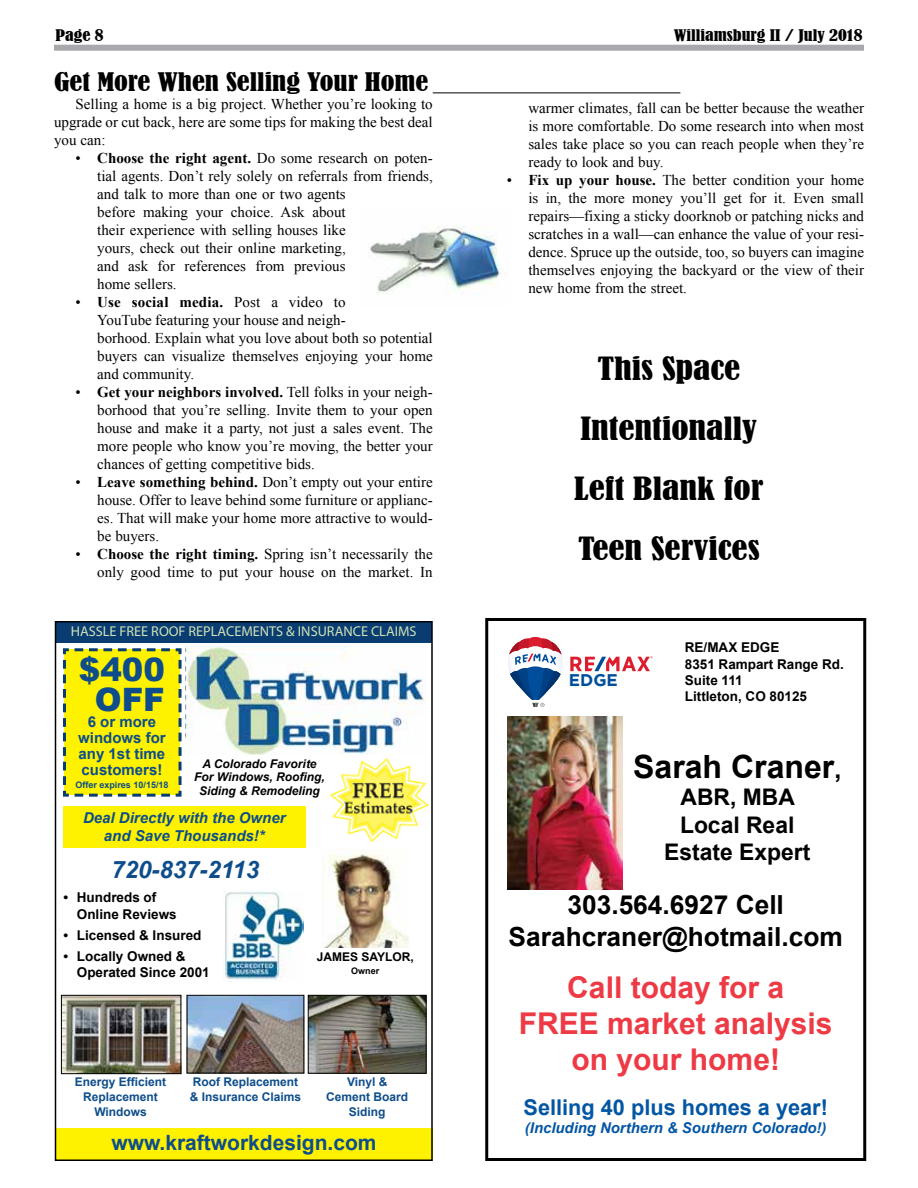
<style>
.page{position:relative;width:918px;height:1188px;background:#fff}
.page>*{position:absolute;margin:0;border:0;box-sizing:border-box;transform-origin:0 0}
.t1{font:900 32.25px/30px "Arial";color:#0d4d8b;text-align:center}
.t2{font:700 32.1px "Arial";color:#000}
.t3{font:condensed 30px/60px "Bernard";color:#000;text-align:center;scale:1.2 1}
.t4{font:700 30px/36px "Arial";color:#ee3a44;text-align:center}
.t5{font:700 26.25px/31.5px "Arial";color:#000;text-align:center}
.t6{font:condensed 24px "Bernard";color:#000;scale:1.2 1}
.t7{font:italic 700 24px "Arial";color:#0d4d8b}
.t8{font:700 22.95px/27.5px "Arial";color:#000;text-align:center}
.t9{font:700 21.75px "Arial";color:#0356a4}
.t10{font:700 21px "Arial";color:#0d4d8b}
.t11{font:700 16.8px "Gotham";color:#004e9b}
.t12{font:15px/18px "Times New Roman";color:#000;text-align:justify}
.t13{font:italic 700 15px/18px "Arial";color:#0d4d8b;text-align:center}
.t14{font:700 15px/15.8px "Arial";color:#0d4d8b;text-align:center}
.t15{font:condensed 15px "Bernard";color:#000;scale:1.2 1}
.t16{font:italic 700 14.85px "Arial";color:#0356a4}
.t17{font:14.25px "Myriad Pro";color:#d0e1b7}
.t18{font:700 13.5px/16.2px "Arial";color:#000}
.t19{font:700 12px/15px "Arial";color:#0d4d8b;text-align:center}
.t20{font:italic 700 12px/13.5px "Arial";color:#000;text-align:center}
.t21{font:700 12px "Arial";color:#000}
.t22{font:700 9px "Arial";color:#0d4d8b}
.t23{font:700 9px "Arial";color:#000}
.s1{font-weight:700}
.s2{font-size:25.2px}
</style>
<div class="page">
<div style="left:54px;top:45px;width:810px;height:6px;background:#a7a9ac"></div>
<img style="left:507px;top:716px;width:116px;height:174px">
<svg style="left:508px;top:636px;width:55px;height:71px"></svg>
<svg style="left:570px;top:656px;width:83px;height:15px"></svg>
<div style="left:485px;top:618px;width:381px;height:543px;border:3px solid #000"></div>
<div style="left:55px;top:1128px;width:378px;height:33px;background:#fef200"></div>
<div style="left:55px;top:621px;width:377px;height:21px;background:#093c71"></div>
<div style="left:55px;top:621px;width:378px;height:540px;border:2px solid #000"></div>
<img style="left:189px;top:997px;width:113px;height:74px">
<div style="left:187px;top:995px;width:117px;height:78px;border:1px solid #000"></div>
<img style="left:63px;top:997px;width:116px;height:75px">
<div style="left:61px;top:995px;width:120px;height:79px;border:1px solid #000"></div>
<img style="left:310px;top:997px;width:114px;height:74px">
<div style="left:308px;top:995px;width:118px;height:78px;border:1px solid #000"></div>
<img style="left:186px;top:647px;width:240px;height:108px">
<img style="left:323px;top:852px;width:86px;height:96px">
<svg style="left:63px;top:648px;width:119px;height:149px;background:#f0e80b"></svg>
<img style="left:329px;top:758px;width:99px;height:85px">
<div style="left:63px;top:806px;width:243px;height:42px;background:#fef200"></div>
<img style="left:223px;top:892px;width:80px;height:88px">
<hr style="left:433px;top:93px;width:247px;height:1px;background:#000">
<img style="left:370px;top:225px;width:136px;height:69px">
<p class="t15" style="left:56px;top:26px;width:42px">Page 8</p>
<p class="t15" style="left:674px;top:26px;width:159px">Williamsburg II / July 2018</p>
<h3 class="t6" style="left:54px;top:68px;width:314px">Get More When Selling Your Home</h3>
<p class="t12" style="left:54px;top:95px;width:380px;text-indent:22px">Selling a home is a big project. Whether you’re looking to upgrade or cut back, here are some tips for making the best deal you can:</p>
<p class="t12" style="left:97px;top:149px;width:337px;text-align:left;text-indent:-22px">• <span class="s1">Choose the right agent.</span> Do some research on poten&shy;tial agents. Don’t rely solely on referrals from friends, and talk to more than one or two agents<br>before making your choice. Ask about<br>their experience with selling houses like<br>yours, check out their online marketing,<br>and ask for references from previous<br>home sellers.</p>
<p class="t12" style="left:97px;top:293px;width:337px;text-align:left;text-indent:-22px">• <span class="s1">Use social media.</span> Post a video to<br>YouTube featuring your house and neigh-<br>borhood. Explain what you love about both so potential buyers can visualize themselves enjoying your home and community.</p>
<p class="t12" style="left:97px;top:383px;width:337px;text-indent:-22px">• <span class="s1">Get your neighbors involved.</span> Tell folks in your neigh&shy;borhood that you’re selling. Invite them to your open house and make it a party, not just a sales event. The more people who know you’re moving, the better your chances of getting competitive bids.</p>
<p class="t12" style="left:97px;top:473px;width:337px;text-indent:-22px">• <span class="s1">Leave something behind.</span> Don’t empty out your entire house. Offer to leave behind some furniture or applianc&shy;es. That will make your home more attractive to would&shy;be buyers.</p>
<p class="t12" style="left:76px;top:545px;width:359px;text-align:right">• <span class="s1">Choose the right timing.</span> Spring isn’t necessarily the only good time to put your house on the market. In</p>
<p class="t17" style="left:71px;top:623px;width:347px">HASSLE FREE ROOF REPLACEMENTS &amp; INSURANCE CLAIMS</p>
<h1 class="t1" style="left:79px;top:653px;width:88px">$400<br>OFF</h1>
<p class="t14" style="left:78px;top:715px;width:89px">6 or more windows for any 1st time customers!</p>
<p class="t22" style="left:75px;top:779px;width:95px">Offer expires 10/15/18</p>
<p class="t20" style="left:194px;top:757px;width:132px">A Colorado Favorite<br>For Windows, Roofing,<br>Siding &amp; Remodeling</p>
<p class="t13" style="left:83px;top:810px;width:204px">Deal Directly with the Owner and Save Thousands!*</p>
<h3 class="t7" style="left:112px;top:854px;width:149px">720-837-2113</h3>
<p class="t18" style="left:77px;top:890px;width:101px;text-indent:-14px">• Hundreds of<br>Online Reviews</p>
<p class="t18" style="left:63px;top:927px;width:140px">• Licensed &amp; Insured</p>
<p class="t18" style="left:77px;top:948px;width:134px;text-indent:-14px">• Locally Owned &amp;<br>Operated Since 2001</p>
<p class="t21" style="left:317px;top:948px;width:98px">JAMES SAYLOR,</p>
<p class="t23" style="left:351px;top:965px;width:30px">Owner</p>
<p class="t19" style="left:75px;top:1075px;width:93px">Energy Efficient<br>Replacement<br>Windows</p>
<p class="t19" style="left:190px;top:1075px;width:113px;text-align:left">Roof Replacement &amp; Insurance Claims</p>
<p class="t19" style="left:326px;top:1075px;width:84px">Vinyl &amp;<br>Cement Board<br>Siding</p>
<h3 class="t10" style="left:111px;top:1129px;width:267px">www.kraftworkdesign.com</h3>
<p class="t12" style="left:528px;top:99px;width:337px">warmer climates, fall can be better because the weather is more comfortable. Do some research into when most sales take place so you can reach people when they’re ready to look and buy.</p>
<p class="t12" style="left:528px;top:171px;width:337px;text-indent:-22px">• <span class="s1">Fix up your house.</span> The better condition your home is in, the more money you’ll get for it. Even small repairs—fixing a sticky doorknob or patching nicks and scratches in a wall—can enhance the value of your resi&shy;dence. Spruce up the outside, too, so buyers can imagine themselves enjoying the backyard or the view of their new home from the street.</p>
<h3 class="t3" style="left:574px;top:339px;width:159px">This Space<br>Intentionally<br>Left Blank for<br>Teen Services</h3>
<p class="t11" style="left:569px;top:669px;width:50px">EDGE</p>
<p class="t18" style="left:685px;top:640px;width:161px">RE/MAX EDGE<br>8351 Rampart Range Rd.<br>Suite 111<br>Littleton, CO 80125</p>
<h2 class="t2" style="left:633px;top:746px;width:210px">Sarah Craner<span class="s2">,</span></h2>
<h3 class="t8" style="left:664px;top:784px;width:148px">ABR, MBA<br>Local Real<br>Estate Expert</h3>
<h3 class="t5" style="left:509px;top:890px;width:336px">303.564.6927 Cell<br>Sarahcraner@hotmail.com</h3>
<h3 class="t4" style="left:519px;top:970px;width:315px">Call today for a<br>FREE market analysis on your home!</h3>
<h3 class="t9" style="left:524px;top:1094px;width:306px">Selling 40 plus homes a year!</h3>
<p class="t16" style="left:525px;top:1118px;width:303px">(Including Northern &amp; Southern Colorado!)</p>
</div>
